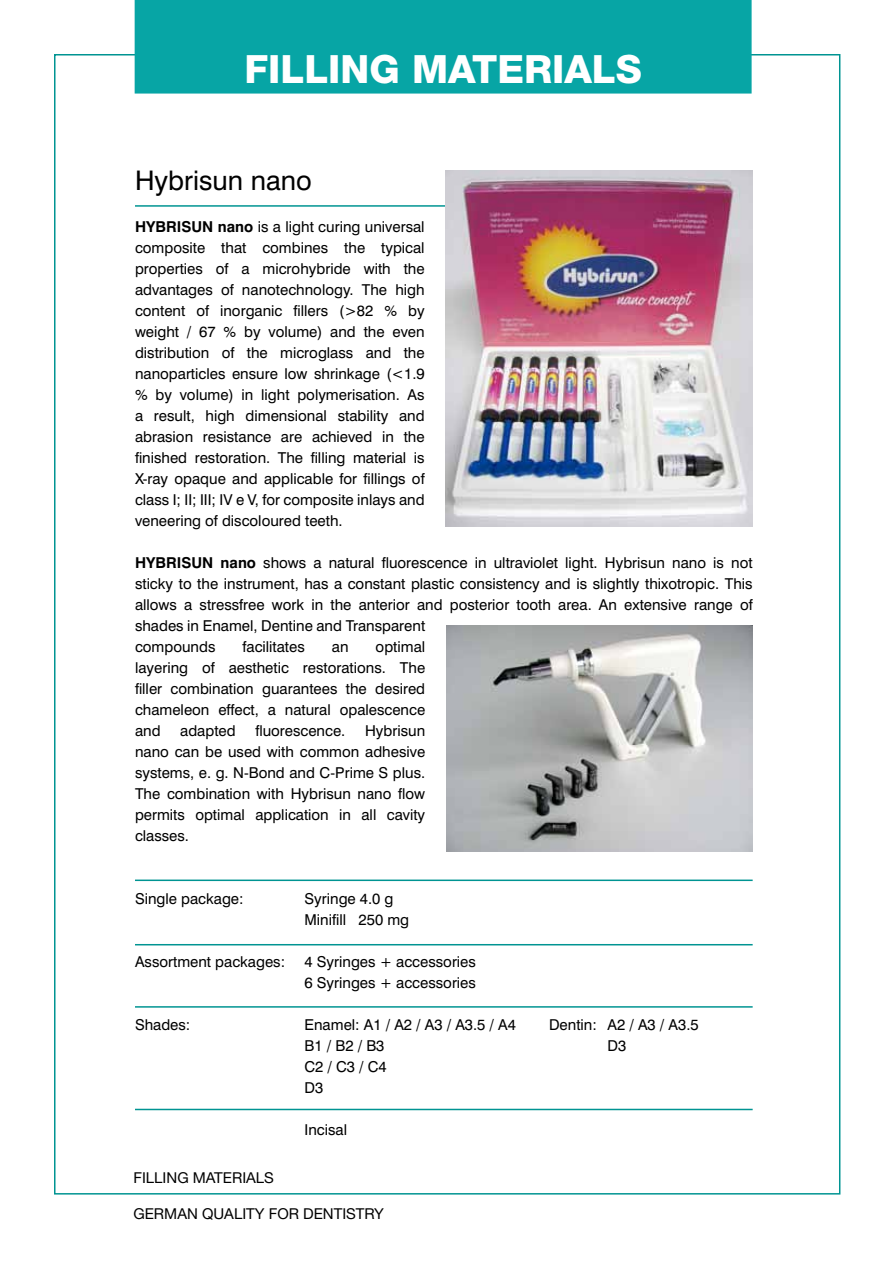
<style>
.page{position:relative;width:893px;height:1263px;background:#fff}
.page>*{position:absolute;margin:0;border:0;box-sizing:border-box;transform-origin:0 0}
.t1{font:800 39px "Helvetica Neue";color:#fff}
.t2{font:27px "Swiss 721 BT";color:#000}
.t3{font:15px/21px "Swiss 721 BT";color:#000}
.t4{font:15px "Helvetica Neue";color:#000}
.s1{font-weight:700}
</style>
<div class="page">
<div style="left:135px;top:0;width:617px;height:94px;background:#07a5a5"></div>
<hr style="left:135px;top:205px;width:618px;height:2px;background:#009492">
<hr style="left:135px;top:879px;width:618px;height:2px;background:#009492">
<hr style="left:135px;top:944px;width:618px;height:1px;background:#009492">
<img style="left:446px;top:170px;width:306px;height:357px">
<hr style="left:135px;top:1006px;width:618px;height:2px;background:#009492">
<hr style="left:135px;top:1109px;width:618px;height:1px;background:#009492">
<img style="left:446px;top:626px;width:307px;height:226px">
<h1 class="t1" style="left:244px;top:46px;width:399px">FILLING MATERIALS</h1>
<h2 class="t2" style="left:135px;top:164px;width:178px">Hybrisun nano</h2>
<p class="t3" style="left:135px;top:216px;width:291px;text-align:justify"><span class="s1">HYBRISUN nano</span> is a light curing universal composite that combines the typical properties of a microhybride with the advantages of nanotechnology. The high content of inorganic fillers (&gt;82 % by weight / 67 % by volume) and the even distribution of the microglass and the nanoparticles ensure low shrinkage (&lt;1.9 % by volume) in light polymerisation. As a result, high dimensional stability and abrasion resistance are achieved in the finished restoration. The filling material is X-ray opaque and applicable for fillings of class I; II; III; IV e V, for composite inlays and veneering of discoloured teeth.</p>
<p class="t3" style="left:135px;top:552px;width:619px"><span class="s1">HYBRISUN nano</span> shows a natural fluorescence in ultraviolet light. Hybrisun nano is not sticky to the instrument, has a constant plastic consistency and is slightly thixotropic. This allows a stressfree work in the anterior and posterior tooth area. An extensive range of shades in Enamel, Dentine and Transparent<br>compounds</p>
<p class="t3" style="left:243px;top:636px;width:64px">facilitates</p>
<p class="t3" style="left:332px;top:636px;width:18px">an</p>
<p class="t3" style="left:135px;top:636px;width:292px;text-align:justify;text-indent:241px">optimal layering of aesthetic restorations. The filler combination guarantees the desired chameleon effect, a natural opalescence and</p>
<p class="t3" style="left:180px;top:720px;width:57px">adapted</p>
<p class="t3" style="left:255px;top:720px;width:91px">fluorescence.</p>
<p class="t3" style="left:135px;top:720px;width:292px;text-align:justify;text-indent:230px">Hybrisun nano can be used with common adhesive systems, e. g. N-Bond and C-Prime S plus.<br>The combination with Hybrisun nano flow permits optimal application in all cavity classes.</p>
<p class="t3" style="left:135px;top:888px;width:110px">Single package:</p>
<p class="t3" style="left:304px;top:888px;width:106px">Syringe 4.0 g<br>Minifill 250 mg</p>
<p class="t3" style="left:135px;top:951px;width:152px">Assortment packages:</p>
<p class="t3" style="left:304px;top:951px;width:173px">4 Syringes + accessories<br>6 Syringes + accessories</p>
<p class="t3" style="left:135px;top:1014px;width:57px">Shades:</p>
<p class="t3" style="left:304px;top:1014px;width:213px">Enamel: A1 / A2 / A3 / A3.5 / A4</p>
<p class="t3" style="left:549px;top:1014px;width:151px">Dentin: A2 / A3 / A3.5</p>
<p class="t3" style="left:304px;top:1035px;width:81px">B1 / B2 / B3</p>
<p class="t3" style="left:607px;top:1035px;width:20px">D3</p>
<p class="t3" style="left:304px;top:1056px;width:84px">C2 / C3 / C4<br>D3</p>
<p class="t3" style="left:304px;top:1119px;width:44px">Incisal</p>
<p class="t4" style="left:133px;top:1168px;width:142px">FILLING MATERIALS</p>
<p class="t4" style="left:133px;top:1204px;width:12px">GERMAN</p>
<p class="t4" style="left:202px;top:1204px;width:31px">QUALIT</p>
<p class="t4" style="left:255px;top:1204px;width:69px">Y FOR DENTISTR</p>
<p class="t4" style="left:374px;top:1204px;width:11px">Y</p>
</div>
